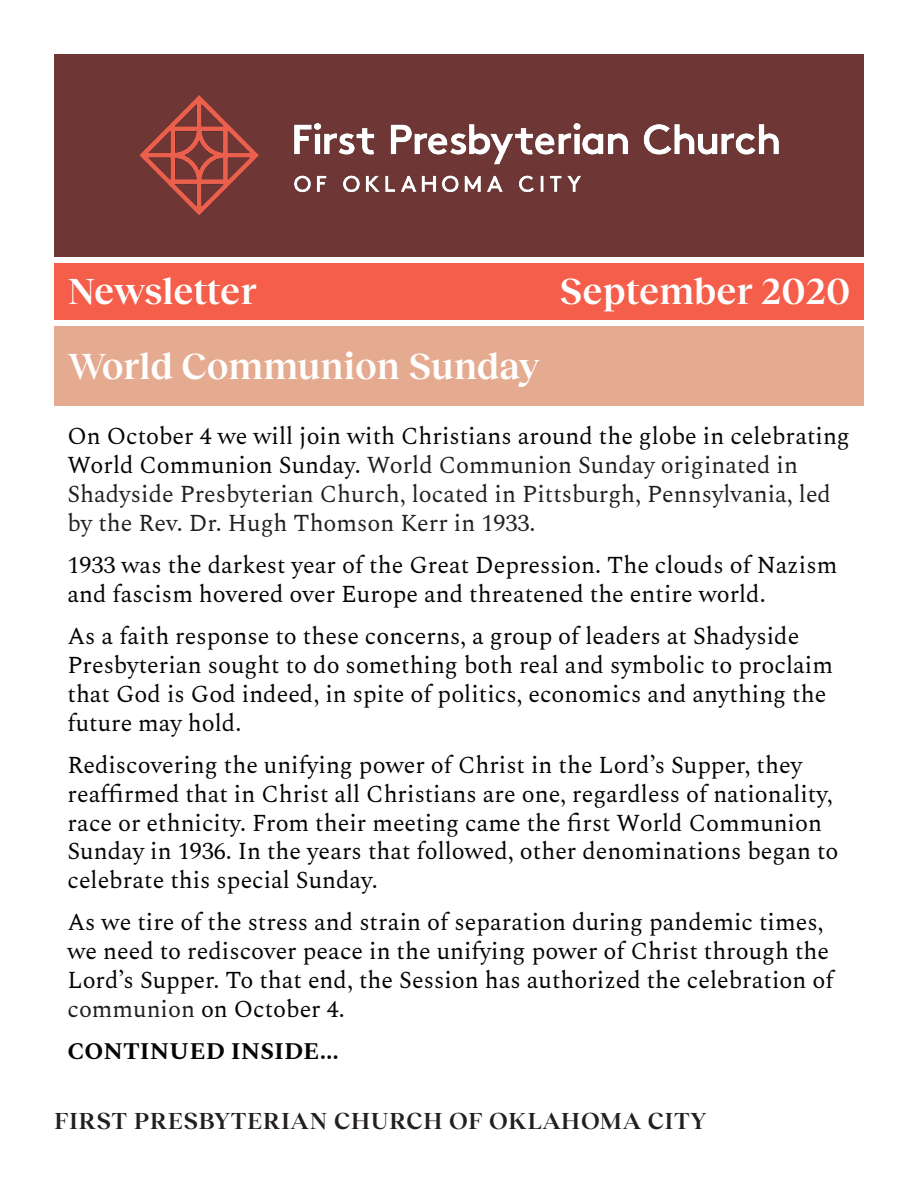
<style>
.page{position:relative;width:918px;height:1188px;background:#fff}
.page>*{position:absolute;margin:0;border:0;box-sizing:border-box;transform-origin:0 0}
.t1{font:600 37.5px "Reckless Neue";letter-spacing:-.005em;color:#fff}
.t2{font:24px/28.8px "Spectral";color:#040503}
.t3{font:24px/28.8px "Spectral";color:#231f20}
.t4{font:600 24px "Reckless Neue";letter-spacing:.02em;color:#231f20}
.t5{font:700 24px "Spectral";color:#040503}
.s1{color:#040503}
.s2{color:#231f20}
</style>
<div class="page">
<img style="left:54px;top:54px;width:810px;height:202px">
<div style="left:54px;top:263px;width:810px;height:56px;background:#f55e4a"></div>
<div style="left:54px;top:326px;width:810px;height:80px;background:#e5ab91"></div>
<p class="t1" style="left:68px;top:265px;width:191px">Newsletter</p>
<p class="t1" style="left:560px;top:265px;width:292px">September 2020</p>
<p class="t1" style="left:68px;top:339px;width:473px">World Communion Sunday</p>
<p class="t3" style="left:68px;top:420px;width:784px"><span class="s1">On October 4 we will join with Christians around the globe in celebrating World Communion Sunday.</span> World Communion Sunday originated in Shadyside Presbyterian Church, located in Pittsburgh, Pennsylvania, led by the Rev. Dr. Hugh Thomson Kerr in 1933.</p>
<p class="t2" style="left:68px;top:549px;width:771px">1933 was the darkest year of the Great Depression. The clouds of Nazism and fascism hovered over Europe and threatened the entire world.</p>
<p class="t2" style="left:68px;top:620px;width:767px">As a faith response to these concerns, a group of leaders at Shadyside Presbyterian sought to do something both real and symbolic to proclaim that God is God indeed, in spite of politics, economics and anything the future may hold.</p>
<p class="t2" style="left:68px;top:749px;width:773px">Rediscovering the unifying power of Christ in the Lord’s Supper, they reaffirmed that in Christ all Christians are one, regardless of nationality, race or ethnicity. From their meeting came the first World Communion Sunday in 1936. In the years that followed, other denominations began to celebrate this special Sunday.</p>
<p class="t2" style="left:68px;top:906px;width:768px">As we tire of the stress and strain of separation during pandemic times, we need to rediscover peace in the unifying power of Christ through the Lord’s Supper. To that end, the Session has authorized the celebration of <span class="s2">communion</span> on October 4.</p>
<p class="t5" style="left:68px;top:1034px;width:273px">CONTINUED INSIDE...</p>
<p class="t4" style="left:54px;top:1104px;width:654px">FIRST PRESBYTERIAN CHURCH OF OKLAHOMA CITY</p>
</div>
